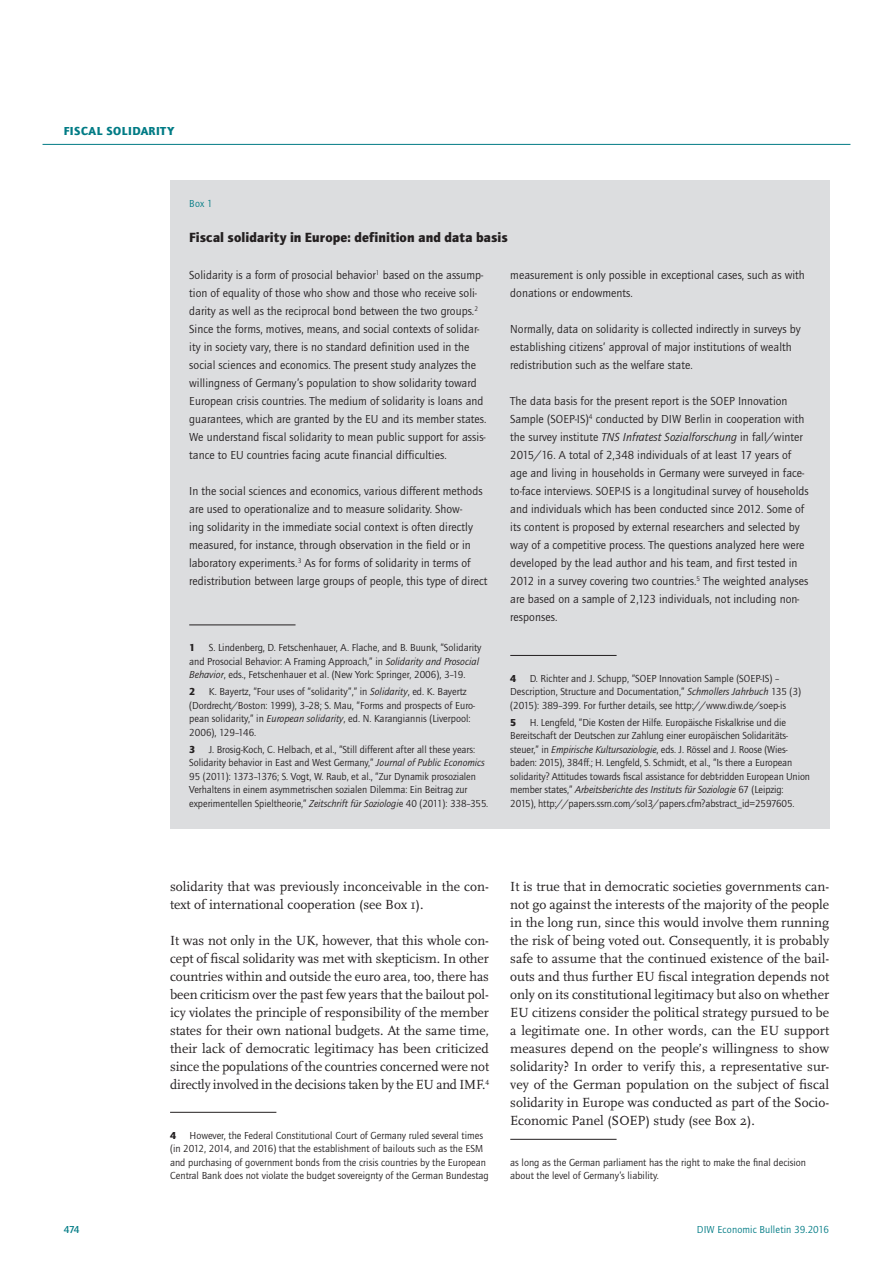
<style>
.page{position:relative;width:893px;height:1263px;background:#fff}
.page>*{position:absolute;margin:0;border:0;box-sizing:border-box;transform-origin:0 0}
.DIW-Fliesstext{font:13.8px/18px "Scala Pro";color:#231f20;text-align:justify}
.DIW-Infokasten-H1{font:900 13.8px "Quay Sans ITC Std";letter-spacing:.005em;color:#231f20}
.DIW-Infokasten-Flies{font:12px/18px "Quay Sans ITC Std";letter-spacing:.005em;color:#231f20}
.DIW-Kolumne{font:900 12px "Quay Sans ITC Std";color:#007b85}
.DIW-Fussnotentext{font:10.5px/13.5px "Quay Sans ITC Std";letter-spacing:-.005em;color:#231f20}
.DIW-Ordnungs-H-oben{font:10.5px "Quay Sans ITC Std";letter-spacing:.015em;color:#007b85}
.DIW-Fussnotentext-2{font:900 10.5px "Quay Sans ITC Std";color:#231f20}
.t1{font:500 10.5px "Quay Sans ITC Std";color:#007b85}
.s1{font-style:italic}
</style>
<div class="page">
<hr style="left:43px;top:144px;width:807px;height:1px;background:#007b85">
<hr style="left:510px;top:1139px;width:107px;height:1px;background:#231f20">
<hr style="left:170px;top:1112px;width:106px;height:1px;background:#231f20">
<div style="left:170px;top:180px;width:659px;height:648px;background:#dcdddf"></div>
<hr style="left:189px;top:624px;width:107px;height:1px;background:#231f20">
<hr style="left:510px;top:655px;width:107px;height:1px;background:#231f20">
<p class="DIW-Kolumne" style="left:64px;top:123px;width:14px">Fiscal</p>
<p class="DIW-Kolumne" style="left:106px;top:123px;width:8px">solidarity</p>
<p class="DIW-Ordnungs-H-oben" style="left:189px;top:197px;width:25px">Box 1</p>
<p class="DIW-Infokasten-H1" style="left:189px;top:229px;width:320px">Fiscal solidarity in Europe: definition and data basis</p>
<p class="DIW-Infokasten-Flies" style="left:189px;top:266px;width:299px">Solidarity is a form of prosocial behavior<sup>1</sup> based on the assump&shy;tion of equality of those who show and those who receive soli&shy;darity as well as the reciprocal bond between the two groups.<sup>2<br></sup>Since the forms, motives, means, and social contexts of solidar&shy;ity in society vary, there is no standard definition used in the social sciences and economics. The present study analyzes the willingness of Germany’s population to show solidarity toward European crisis countries. The medium of solidarity is loans and guarantees, which are granted by the EU and its member states.<br>We understand fiscal solidarity to mean public support for assis&shy;tance to EU countries facing acute financial difficulties.</p>
<p class="DIW-Infokasten-Flies" style="left:189px;top:482px;width:300px">In the social sciences and economics, various different methods are used to operationalize and to measure solidarity. Show-<br>ing solidarity in the immediate social context is often directly measured, for instance, through observation in the field or in laboratory experiments.<sup>3</sup> As for forms of solidarity in terms of redistribution between large groups of people, this type of direct</p>
<p class="DIW-Infokasten-Flies" style="left:510px;top:266px;width:296px">measurement is only possible in exceptional cases, such as with donations or endowments.</p>
<p class="DIW-Infokasten-Flies" style="left:510px;top:320px;width:292px">Normally, data on solidarity is collected indirectly in surveys by establishing citizens’ approval of major institutions of wealth redistribution such as the welfare state.</p>
<p class="DIW-Infokasten-Flies" style="left:510px;top:392px;width:300px">The data basis for the present report is the SOEP Innovation Sample (SOEP-IS)<sup>4</sup> conducted by DIW Berlin in cooperation with the survey institute <span class="s1">TNS Infratest Sozialforschung</span> in fall/winter 2015/16. A total of 2,348 individuals of at least 17 years of age and living in households in Germany were surveyed in face&shy;to-face interviews. SOEP-IS is a longitudinal survey of households and individuals which has been conducted since 2012. Some of its content is proposed by external researchers and selected by way of a competitive process. The questions analyzed here were developed by the lead author and his team, and first tested in 2012 in a survey covering two countries.<sup>5</sup> The weighted analyses are based on a sample of 2,123 individuals, not including non&shy;responses.</p>
<p class="DIW-Fussnotentext" style="left:189px;top:641px;width:294px;text-indent:19px">S. Lindenberg, D. Fetschenhauer, A. Flache, and B. Buunk, “Solidarity and Prosocial Behavior: A Framing Approach,” in <span class="s1">Solidarity and Prosocial<br>Behavior</span>, eds., Fetschenhauer et al. (New York: Springer, 2006), 3–19.</p>
<p class="DIW-Fussnotentext-2" style="left:189px;top:685px;width:8px">2</p>
<p class="DIW-Fussnotentext-2" style="left:189px;top:641px;width:8px">1</p>
<p class="DIW-Fussnotentext" style="left:189px;top:685px;width:287px;text-indent:19px">K. Bayertz, “Four uses of “solidarity”,” in <span class="s1">Solidarity</span>, ed. K. Bayertz (Dordrecht/Boston: 1999), 3–28; S. Mau, “Forms and prospects of Euro&shy;pean solidarity,” in <span class="s1">European solidarity</span>, ed. N. Karangiannis (Liverpool:<br>2006), 129–146.</p>
<p class="DIW-Fussnotentext-2" style="left:189px;top:743px;width:8px">3</p>
<p class="DIW-Fussnotentext" style="left:189px;top:743px;width:301px;text-indent:20px">J. Brosig-Koch, C. Helbach, et al., “Still different after all these years:<br>Solidarity behavior in East and West Germany,” <span class="s1">Journal of Public Economics </span>95 (2011): 1373–1376; S. Vogt, W. Raub, et al., “Zur Dynamik prosozialen Verhaltens in einem asymmetrischen sozialen Dilemma: Ein Beitrag zur experimentellen Spieltheorie,” <span class="s1">Zeitschrift für Soziologi</span>e 40 (2011): 338–355.</p>
<p class="DIW-Fussnotentext" style="left:510px;top:671px;width:292px;text-indent:19px">D. Richter and J. Schupp, “SOEP Innovation Sample (SOEP-IS) –<br>Description, Structure and Documentation,” <span class="s1">Schmollers Jahrbuch</span> 135 (3) (2015): 389–399. For further details, see http://www.diw.de/soep-is</p>
<p class="DIW-Fussnotentext-2" style="left:510px;top:716px;width:8px">5</p>
<p class="DIW-Fussnotentext-2" style="left:510px;top:672px;width:8px">4</p>
<p class="DIW-Fussnotentext" style="left:510px;top:716px;width:301px;text-indent:20px">H. Lengfeld, “Die Kosten der Hilfe. Europäische Fiskalkrise und die Bereitschaft der Deutschen zur Zahlung einer europäischen Solidaritäts&shy;steuer,” in <span class="s1">Empirische Kultursoziologie</span>, eds. J. Rössel and J. Roose (Wies&shy;baden: 2015), 384ff.; H. Lengfeld, S. Schmidt, et al., “Is there a European solidarity? Attitudes towards fiscal assistance for debt-ridden European Union member states,” <span class="s1">Arbeitsberichte des Instituts für Soziologie</span> 67 (Leipzig:<br>2015), http://papers.ssrn.com/sol3/papers.cfm?abstract_id=2597605.</p>
<p class="DIW-Fliesstext" style="left:170px;top:877px;width:320px">solidarity that was previously inconceivable in the con&shy;text of international cooperation (see Box 1).</p>
<p class="DIW-Fliesstext" style="left:170px;top:931px;width:320px">It was not only in the UK, however, that this whole con&shy;cept of fiscal solidarity was met with skepticism. In other countries within and outside the euro area, too, there has been criticism over the past few years that the bailout pol&shy;icy violates the principle of responsibility of the member states for their own national budgets. At the same time, their lack of democratic legitimacy has been criticized since the populations of the countries concerned were not directly involved in the decisions taken by the EU and IMF.<sup>4</sup></p>
<p class="DIW-Fussnotentext-2" style="left:170px;top:1129px;width:8px">4</p>
<p class="DIW-Fussnotentext" style="left:170px;top:1128px;width:320px;text-indent:19px">However, the Federal Constitutional Court of Germany ruled several times (in 2012, 2014, and 2016) that the establishment of bailouts such as the ESM and purchasing of government bonds from the crisis countries by the European Central Bank does not violate the budget sovereignty of the German Bundestag</p>
<p class="DIW-Fliesstext" style="left:510px;top:877px;width:321px">It is true that in democratic societies governments can&shy;not go against the interests of the majority of the people in the long run, since this would involve them running the risk of being voted out. Consequently, it is probably safe to assume that the continued existence of the bail&shy;outs and thus further EU fiscal integration depends not only on its constitutional legitimacy but also on whether EU citizens consider the political strategy pursued to be a legitimate one. In other words, can the EU support measures depend on the people’s willingness to show solidarity? In order to verify this, a representative sur&shy;vey of the German population on the subject of fiscal solidarity in Europe was conducted as part of the Socio-Economic Panel (SOEP) study (see Box 2).</p>
<p class="DIW-Fussnotentext" style="left:510px;top:1155px;width:297px">as long as the German parliament has the right to make the final decision about the level of Germany’s liability.</p>
<p class="t1" style="left:64px;top:1223px;width:17px">474</p>
<p class="DIW-Ordnungs-H-oben" style="left:697px;top:1223px;width:134px">DIW Economic Bulletin 39.2016</p>
</div>
